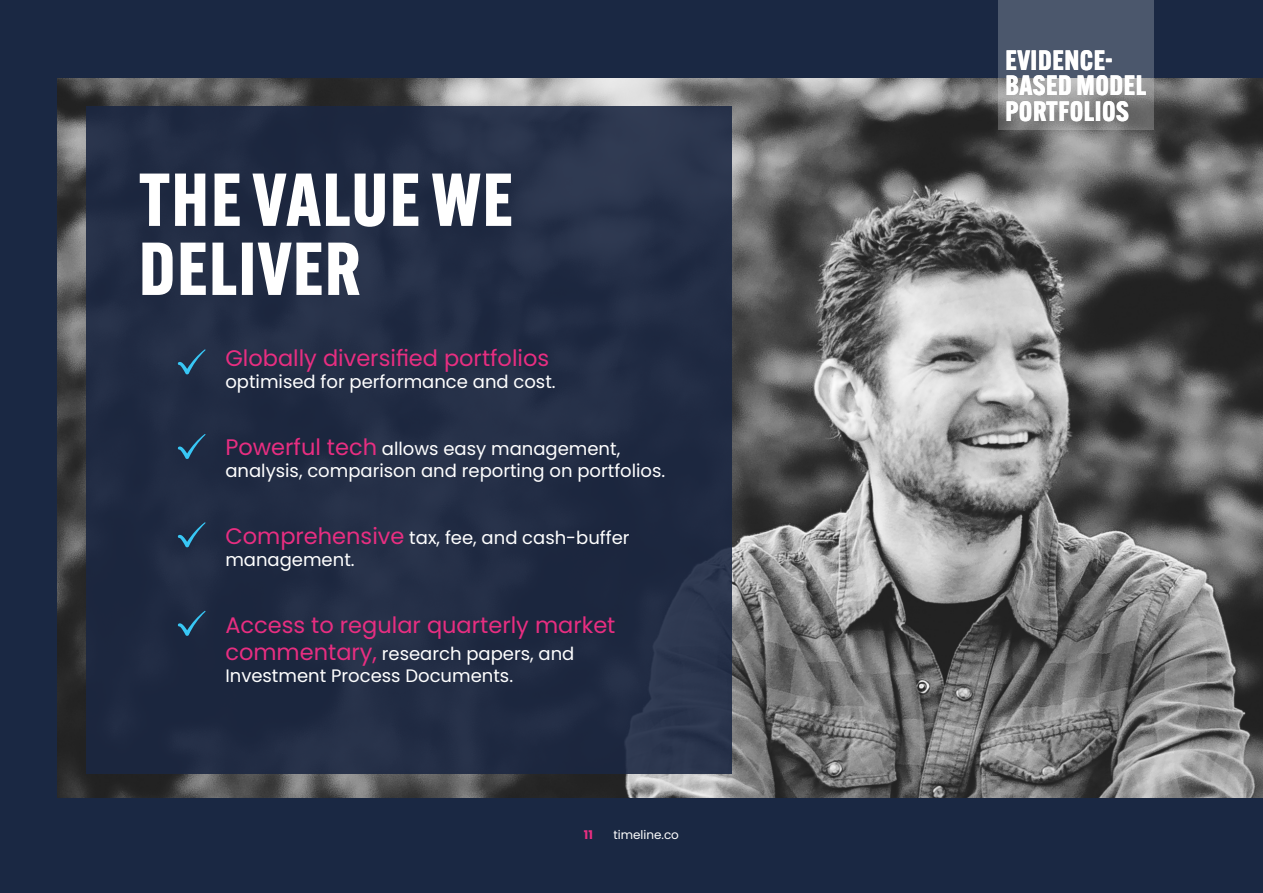
<style>
.page{position:relative;width:1263px;height:893px;background:#1a2843}
.page>*{position:absolute;margin:0;border:0;box-sizing:border-box;transform-origin:0 0}
.t1{font:700 73.2px/69px "Alternate Gothic ATF";letter-spacing:.02em;color:#fff}
.t2{font:700 27.45px/25.7px "Alternate Gothic ATF";letter-spacing:.02em;color:#fff}
.t3{font:22.5px "Poppins";color:#e82e81}
.t4{font:18px/21.6px "Poppins";color:#fff}
.t5{font:12px "Poppins";color:#fff}
.t6{font:700 12px "Poppins";color:#e82e81}
.s1{font-size:22.5px;color:#e82e81}
</style>
<div class="page">
<img style="left:58px;top:79px;width:1205px;height:719px">
<div style="left:86px;top:106px;width:645px;height:668px;background:#1b2742"></div>
<svg style="left:998px;top:0;width:155px;height:130px;fill:#4b576c"></svg>
<svg style="left:177px;top:349px;width:29px;height:26px"></svg>
<svg style="left:177px;top:434px;width:29px;height:25px"></svg>
<svg style="left:177px;top:522px;width:29px;height:26px"></svg>
<svg style="left:178px;top:610px;width:28px;height:26px"></svg>
<h1 class="t1" style="left:139px;top:165px;width:375px">THE VALUE WE<br>DELIVER</h1>
<p class="t3" style="left:225px;top:345px;width:325px">Globally diversified portfolios</p>
<p class="t4" style="left:225px;top:370px;width:332px">optimised for performance and cost.</p>
<p class="t4" style="left:225px;top:438px;width:441px"><span class="s1">Powerful tech</span> allows easy management, analysis, comparison and reporting on portfolios.</p>
<p class="t4" style="left:225px;top:527px;width:406px"><span class="s1">Comprehensive</span> tax, fee, and cash-buffer management.</p>
<p class="t3" style="left:225px;top:612px;width:392px">Access to regular quarterly market</p>
<p class="t4" style="left:225px;top:643px;width:351px"><span class="s1">commentary,</span> research papers, and<br>Investment Process Documents.</p>
<p class="t6" style="left:584px;top:828px;width:11px">11</p>
<p class="t5" style="left:613px;top:828px;width:67px">timeline.co</p>
<h2 class="t2" style="left:1005px;top:47px;width:142px">EVIDENCE-<br>BASED MODEL<br>PORTFOLIOS</h2>
</div>
